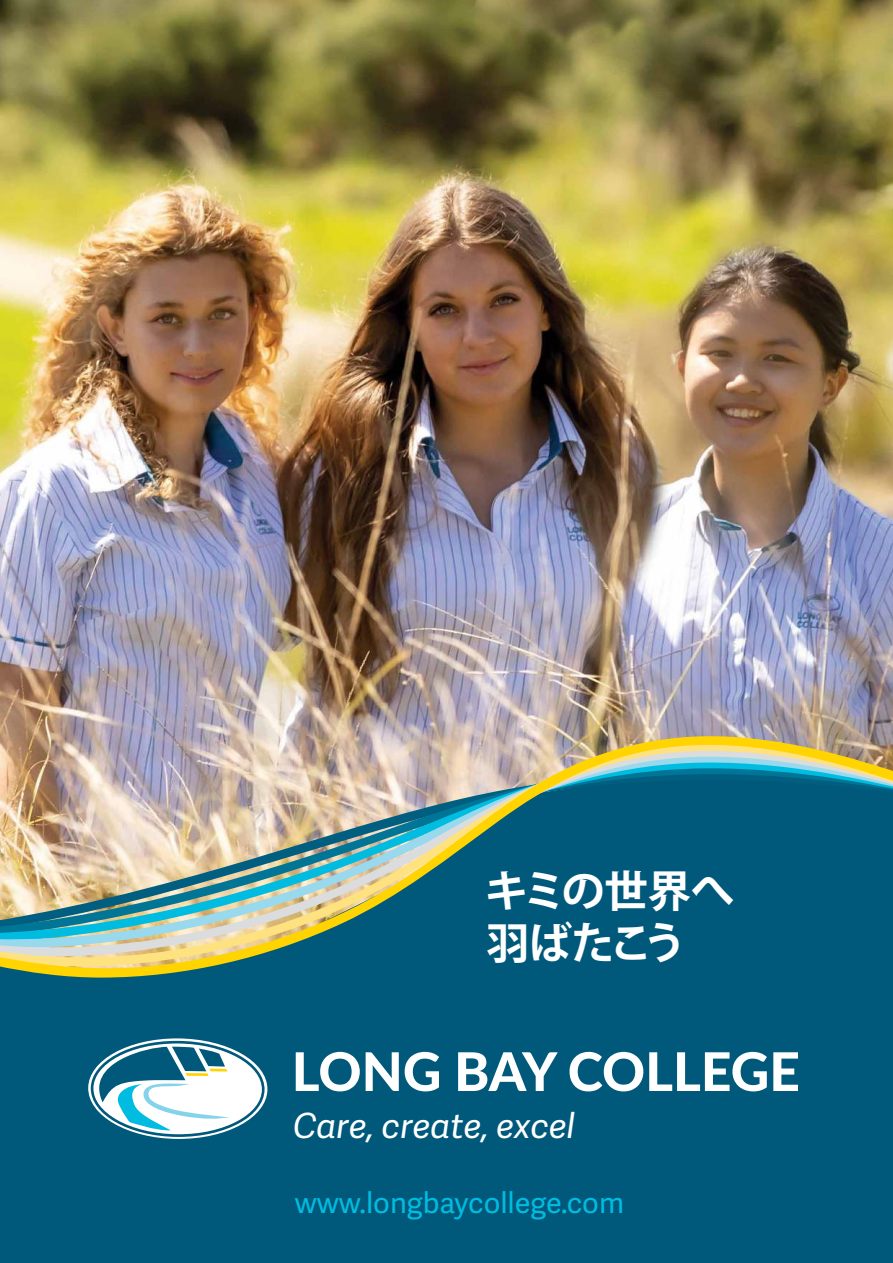
<style>
.page{position:relative;width:893px;height:1263px;background:#fff}
.page>*{position:absolute;margin:0;border:0;box-sizing:border-box;transform-origin:0 0}
.t1{font:800 53.25px "Lato";color:#fff}
.t2{font:700 43.5px/52.2px "Koz Go Pr 6 N";letter-spacing:-.03em;color:#fff}
.t3{font:italic 34.65px "Adelle Sans";letter-spacing:-.005em;color:#fff}
.t4{font:28.95px "Adelle Sans";color:#00bce0}
</style>
<div class="page">
<img style="left:0;top:0;width:893px;height:695px">
<div style="left:0;top:1186px;width:893px;height:77px;background:#00597b"></div>
<div style="left:0;top:978px;width:893px;height:208px;background:#00597b"></div>
<img style="left:0;top:695px;width:893px;height:19px">
<img style="left:0;top:714px;width:893px;height:19px">
<img style="left:0;top:733px;width:893px;height:245px">
<svg style="left:88px;top:1041px;width:177px;height:96px"></svg>
<h2 class="t2" style="left:485px;top:866px;width:251px">キミの世界へ羽ばたこう</h2>
<h1 class="t1" style="left:292px;top:1041px;width:510px">LONG BAY COLLEGE</h1>
<p class="t3" style="left:293px;top:1112px;width:283px">Care, create, excel</p>
<p class="t4" style="left:295px;top:1191px;width:331px">www.longbaycollege.com</p>
</div>
